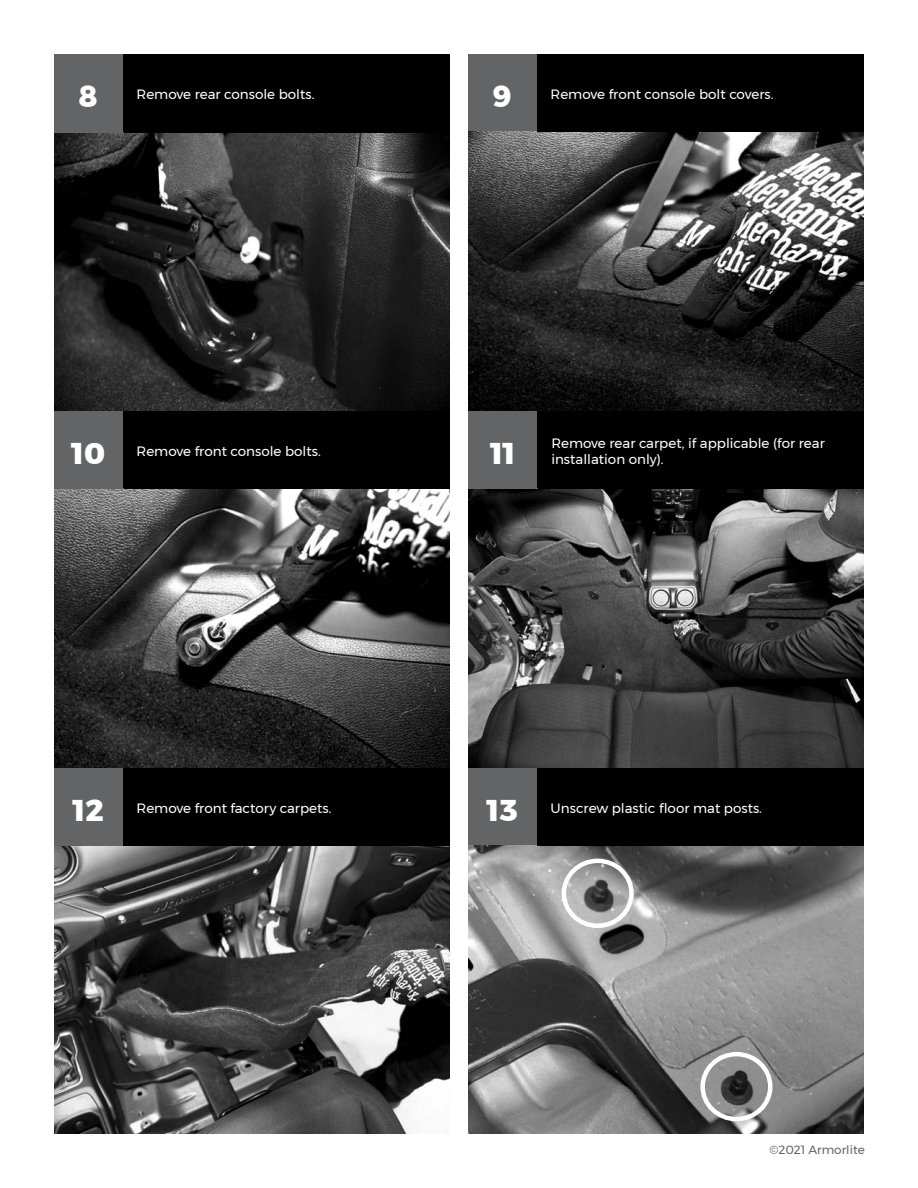
<style>
.page{position:relative;width:918px;height:1188px;background:#fff}
.page>*{position:absolute;margin:0;border:0;box-sizing:border-box;transform-origin:0 0}
.t1{font:800 30px "Montserrat";color:#fff}
.t2{font:13.5px "Montserrat";color:#fff}
.t3{font:12px "Montserrat";color:#636466}
</style>
<div class="page">
<div style="left:468px;top:410px;width:69px;height:78px;background:#636466"></div>
<div style="left:468px;top:768px;width:69px;height:78px;background:#636466"></div>
<img style="left:468px;top:846px;width:396px;height:288px">
<div style="left:537px;top:768px;width:327px;height:78px;background:#000"></div>
<img style="left:54px;top:846px;width:396px;height:288px">
<div style="left:54px;top:768px;width:69px;height:78px;background:#636466"></div>
<div style="left:123px;top:768px;width:327px;height:78px;background:#000"></div>
<div style="left:562px;top:859px;width:72px;height:69px;border:4px solid #fff;border-radius:50%"></div>
<div style="left:700px;top:1052px;width:73px;height:69px;border:4px solid #fff;border-radius:50%"></div>
<div style="left:468px;top:412px;width:69px;height:77px;background:#636466"></div>
<img style="left:468px;top:489px;width:396px;height:279px">
<div style="left:538px;top:410px;width:326px;height:78px;background:#000"></div>
<div style="left:54px;top:410px;width:69px;height:79px;background:#636466"></div>
<img style="left:54px;top:489px;width:396px;height:279px">
<div style="left:123px;top:410px;width:327px;height:78px;background:#000"></div>
<div style="left:468px;top:54px;width:69px;height:78px;background:#636466"></div>
<img style="left:468px;top:132px;width:396px;height:278px">
<div style="left:537px;top:54px;width:327px;height:78px;background:#000"></div>
<div style="left:123px;top:54px;width:327px;height:80px;background:#000"></div>
<div style="left:54px;top:54px;width:69px;height:80px;background:#636466"></div>
<img style="left:54px;top:134px;width:396px;height:276px">
<h1 class="t1" style="left:79px;top:72px;width:20px">8</h1>
<p class="t2" style="left:137px;top:84px;width:179px">Remove rear console bolts.</p>
<h1 class="t1" style="left:493px;top:72px;width:20px">9</h1>
<p class="t2" style="left:551px;top:84px;width:224px">Remove front console bolt covers.</p>
<h1 class="t1" style="left:72px;top:429px;width:35px">10</h1>
<p class="t2" style="left:137px;top:441px;width:186px">Remove front console bolts.</p>
<p class="t2" style="left:551px;top:432px;width:275px">Remove rear carpet, if applicable (for rear</p>
<h1 class="t1" style="left:491px;top:429px;width:26px">11</h1>
<p class="t2" style="left:551px;top:449px;width:114px">installation only).</p>
<h1 class="t1" style="left:73px;top:786px;width:32px">12</h1>
<p class="t2" style="left:137px;top:798px;width:196px">Remove front factory carpets.</p>
<h1 class="t1" style="left:487px;top:786px;width:32px">13</h1>
<p class="t2" style="left:551px;top:798px;width:213px">Unscrew plastic floor mat posts.</p>
<p class="t3" style="left:769px;top:1140px;width:97px">©2021 Armorlite</p>
</div>
